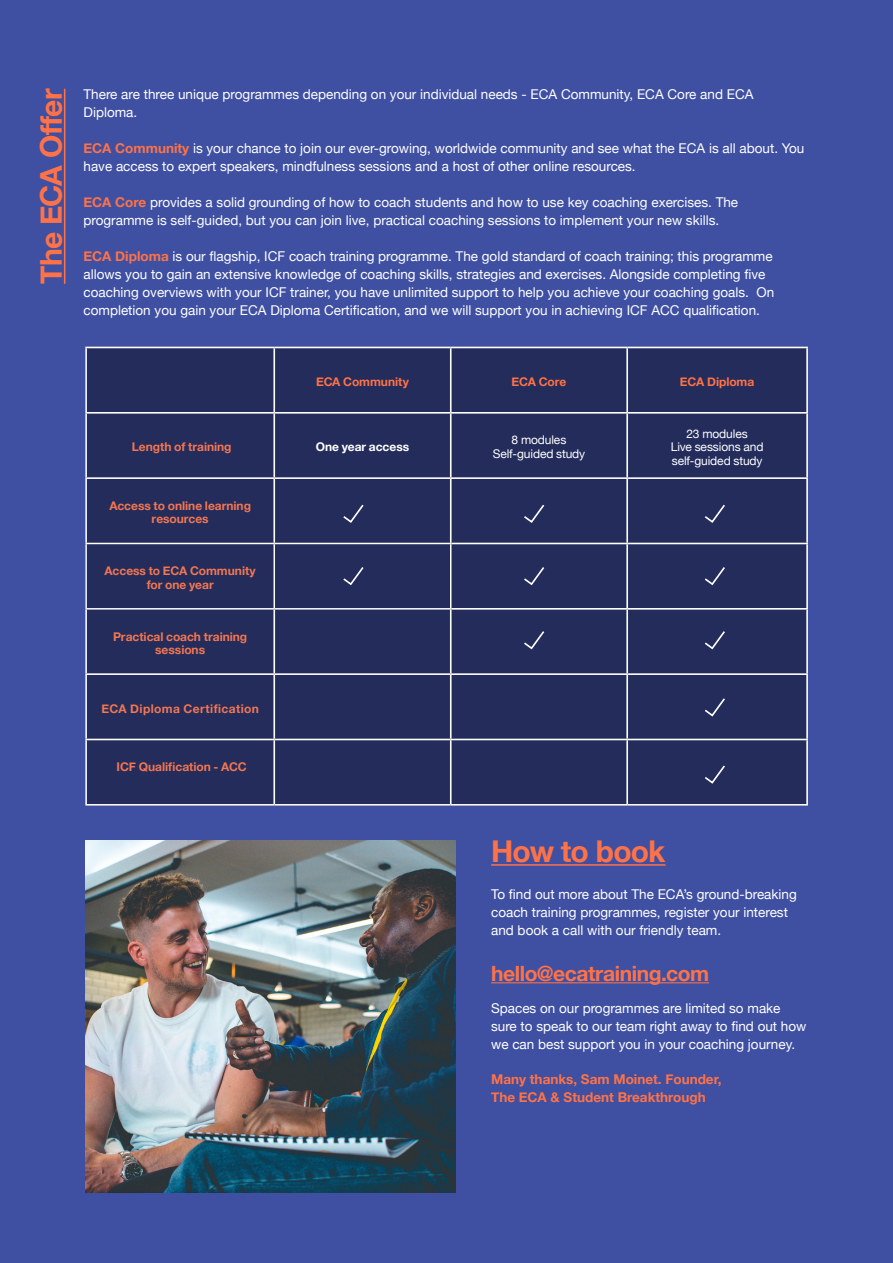
<style>
.page{position:relative;width:893px;height:1263px;background:#3f50a2}
.page>*{position:absolute;margin:0;border:0;box-sizing:border-box;transform-origin:0 0}
.Paragraph-Small{font:700 30px "Helvetica Neue";letter-spacing:-.025em;color:#ff7247}
.Paragraph-Small-2{font:700 21px "Helvetica Neue";letter-spacing:-.02em;color:#ff7247}
.Paragraph-Small-3{font:13.5px/18px "Helvetica Neue";color:#fff}
.t1{font:700 13.5px "Helvetica Neue";color:#ff7247}
.Paragraph-Small-4{font:700 12px/13.5px "Helvetica Neue";color:#f37652;text-align:center}
.Paragraph-Small-5{font:12px "Helvetica Neue";letter-spacing:-.01em;color:#fff}
.Paragraph-Small-6{font:700 12px "Helvetica Neue";letter-spacing:-.005em;color:#ff7247}
.Paragraph-Small-7{font:700 12px "Helvetica Neue";letter-spacing:.035em;color:#f37652}
.Paragraph-Small-8{font:700 12px "Helvetica Neue";color:#fff}
.s1{font-weight:700;color:#ff7247}
</style>
<div class="page">
<img style="left:85px;top:840px;width:370px;height:353px">
<hr style="left:491px;top:864px;width:174px;height:2px;background:#ff7247">
<hr style="left:491px;top:982px;width:218px;height:1px;background:#ff7247">
<hr style="left:64px;top:89px;width:1px;height:195px;background:#ff7247">
<div style="left:86px;top:347px;width:722px;height:459px;background:#232c5b"></div>
<hr style="left:85px;top:347px;width:189px;height:1px;background:#fff">
<hr style="left:85px;top:348px;width:2px;height:64px;background:#fff">
<hr style="left:274px;top:347px;width:177px;height:1px;background:#fff">
<hr style="left:273px;top:348px;width:2px;height:64px;background:#fff">
<hr style="left:627px;top:347px;width:181px;height:1px;background:#fff">
<hr style="left:806px;top:348px;width:2px;height:64px;background:#fff">
<hr style="left:85px;top:412px;width:189px;height:2px;background:#fff">
<hr style="left:85px;top:414px;width:2px;height:63px;background:#fff">
<hr style="left:274px;top:412px;width:177px;height:2px;background:#fff">
<hr style="left:273px;top:414px;width:2px;height:63px;background:#fff">
<hr style="left:451px;top:412px;width:176px;height:2px;background:#fff">
<hr style="left:627px;top:412px;width:181px;height:2px;background:#fff">
<hr style="left:806px;top:414px;width:2px;height:63px;background:#fff">
<hr style="left:85px;top:477px;width:189px;height:2px;background:#fff">
<hr style="left:85px;top:479px;width:2px;height:64px;background:#fff">
<hr style="left:274px;top:477px;width:177px;height:2px;background:#fff">
<hr style="left:273px;top:479px;width:2px;height:64px;background:#fff">
<hr style="left:451px;top:477px;width:176px;height:2px;background:#fff">
<hr style="left:627px;top:477px;width:181px;height:2px;background:#fff">
<hr style="left:806px;top:479px;width:2px;height:64px;background:#fff">
<hr style="left:627px;top:608px;width:181px;height:2px;background:#fff">
<hr style="left:85px;top:673px;width:189px;height:2px;background:#fff">
<hr style="left:274px;top:673px;width:177px;height:2px;background:#fff">
<hr style="left:451px;top:673px;width:176px;height:2px;background:#fff">
<hr style="left:627px;top:673px;width:181px;height:2px;background:#fff">
<hr style="left:85px;top:739px;width:189px;height:1px;background:#fff">
<hr style="left:274px;top:739px;width:177px;height:1px;background:#fff">
<hr style="left:451px;top:739px;width:176px;height:1px;background:#fff">
<hr style="left:627px;top:739px;width:181px;height:1px;background:#fff">
<hr style="left:85px;top:804px;width:189px;height:2px;background:#fff">
<hr style="left:274px;top:804px;width:177px;height:2px;background:#fff">
<hr style="left:451px;top:804px;width:176px;height:2px;background:#fff">
<hr style="left:627px;top:804px;width:181px;height:2px;background:#fff">
<hr style="left:627px;top:543px;width:181px;height:1px;background:#fff">
<hr style="left:806px;top:544px;width:2px;height:64px;background:#fff">
<hr style="left:85px;top:609px;width:2px;height:64px;background:#fff">
<hr style="left:273px;top:609px;width:2px;height:64px;background:#fff">
<hr style="left:806px;top:610px;width:2px;height:63px;background:#fff">
<hr style="left:85px;top:675px;width:2px;height:64px;background:#fff">
<hr style="left:273px;top:675px;width:2px;height:64px;background:#fff">
<hr style="left:806px;top:675px;width:2px;height:64px;background:#fff">
<hr style="left:85px;top:740px;width:2px;height:64px;background:#fff">
<hr style="left:273px;top:740px;width:2px;height:64px;background:#fff">
<hr style="left:806px;top:740px;width:2px;height:64px;background:#fff">
<hr style="left:451px;top:543px;width:176px;height:1px;background:#fff">
<hr style="left:451px;top:608px;width:176px;height:2px;background:#fff">
<hr style="left:451px;top:347px;width:176px;height:1px;background:#fff">
<hr style="left:450px;top:348px;width:2px;height:64px;background:#fff">
<hr style="left:626px;top:348px;width:2px;height:64px;background:#fff">
<hr style="left:450px;top:414px;width:2px;height:63px;background:#fff">
<hr style="left:626px;top:414px;width:2px;height:63px;background:#fff">
<hr style="left:450px;top:479px;width:2px;height:64px;background:#fff">
<hr style="left:626px;top:479px;width:2px;height:64px;background:#fff">
<hr style="left:626px;top:544px;width:2px;height:64px;background:#fff">
<hr style="left:450px;top:609px;width:2px;height:64px;background:#fff">
<hr style="left:626px;top:610px;width:2px;height:63px;background:#fff">
<hr style="left:450px;top:675px;width:2px;height:64px;background:#fff">
<hr style="left:626px;top:675px;width:2px;height:64px;background:#fff">
<hr style="left:450px;top:740px;width:2px;height:64px;background:#fff">
<hr style="left:626px;top:740px;width:2px;height:64px;background:#fff">
<hr style="left:85px;top:543px;width:189px;height:1px;background:#fff">
<hr style="left:85px;top:544px;width:2px;height:64px;background:#fff">
<hr style="left:274px;top:543px;width:177px;height:1px;background:#fff">
<hr style="left:274px;top:544px;width:1px;height:64px;background:#fff">
<hr style="left:450px;top:544px;width:1px;height:64px;background:#fff">
<hr style="left:85px;top:608px;width:189px;height:1px;background:#fff">
<hr style="left:274px;top:608px;width:177px;height:1px;background:#fff">
<svg style="left:343px;top:504px;width:21px;height:19px"></svg>
<svg style="left:524px;top:505px;width:21px;height:18px"></svg>
<svg style="left:705px;top:504px;width:20px;height:19px"></svg>
<svg style="left:343px;top:567px;width:21px;height:18px"></svg>
<svg style="left:524px;top:567px;width:21px;height:19px"></svg>
<svg style="left:705px;top:567px;width:20px;height:19px"></svg>
<svg style="left:524px;top:631px;width:21px;height:19px"></svg>
<svg style="left:705px;top:631px;width:20px;height:19px"></svg>
<svg style="left:705px;top:698px;width:20px;height:19px"></svg>
<svg style="left:705px;top:765px;width:20px;height:19px"></svg>
<p class="Paragraph-Small" style="left:27px;top:284px;width:197px;rotate:-90deg">The ECA Offer</p>
<p class="Paragraph-Small-3" style="left:84px;top:86px;width:671px">There are three unique programmes depending on your individual needs - ECA Community, ECA Core and ECA<br>Diploma.</p>
<p class="Paragraph-Small-3" style="left:84px;top:140px;width:722px"><span class="s1">ECA Community</span> is your chance to join our ever-growing, worldwide community and see what the ECA is all about. You have access to expert speakers, mindfulness sessions and a host of other online resources.</p>
<p class="Paragraph-Small-3" style="left:84px;top:194px;width:656px"><span class="s1">ECA Core</span> provides a solid grounding of how to coach students and how to use key coaching exercises. The programme is self-guided, but you can join live, practical coaching sessions to implement your new skills.</p>
<p class="Paragraph-Small-3" style="left:84px;top:248px;width:692px"><span class="s1">ECA Diploma</span> is our flagship, ICF coach training programme. The gold standard of coach training; this programme allows you to gain an extensive knowledge of coaching skills, strategies and exercises. Alongside completing five coaching overviews with your ICF trainer, you have unlimited support to help you achieve your coaching goals. On completion you gain your ECA Diploma Certification, and we will support you in achieving ICF ACC qualification.</p>
<p class="Paragraph-Small-6" style="left:316px;top:372px;width:94px">ECA Community</p>
<p class="Paragraph-Small-6" style="left:512px;top:372px;width:56px">ECA Core</p>
<p class="Paragraph-Small-6" style="left:680px;top:372px;width:76px">ECA Diploma</p>
<p class="Paragraph-Small-4" style="left:132px;top:441px;width:101px">Length of training</p>
<p class="Paragraph-Small-8" style="left:316px;top:438px;width:95px">One year access</p>
<p class="Paragraph-Small-4" style="left:109px;top:499px;width:143px">Access to online learning resources</p>
<p class="Paragraph-Small-4" style="left:105px;top:564px;width:153px">Access to ECA Community</p>
<p class="Paragraph-Small-4" style="left:147px;top:578px;width:68px">for one year</p>
<p class="Paragraph-Small-4" style="left:113px;top:630px;width:136px">Practical coach training sessions</p>
<p class="Paragraph-Small-7" style="left:101px;top:699px;width:159px">ECA Diploma Certification</p>
<p class="Paragraph-Small-4" style="left:117px;top:760px;width:132px">ICF Qualification - ACC</p>
<p class="Paragraph-Small-5" style="left:512px;top:431px;width:56px">8 modules</p>
<p class="Paragraph-Small-5" style="left:493px;top:445px;width:94px">Self-guided study</p>
<p class="Paragraph-Small-5" style="left:687px;top:425px;width:63px">23 modules</p>
<p class="Paragraph-Small-5" style="left:671px;top:438px;width:94px">Live sessions and</p>
<p class="Paragraph-Small-5" style="left:672px;top:452px;width:92px">self-guided study</p>
<p class="Paragraph-Small" style="left:491px;top:828px;width:176px">How to book</p>
<p class="Paragraph-Small-3" style="left:491px;top:886px;width:307px">To find out more about The ECA’s ground-breaking coach training programmes, register your interest and book a call with our friendly team.</p>
<p class="Paragraph-Small-2" style="left:491px;top:957px;width:219px">hello@ecatraining.com</p>
<p class="Paragraph-Small-3" style="left:491px;top:1000px;width:317px">Spaces on our programmes are limited so make sure to speak to our team right away to find out how we can best support you in your coaching journey.</p>
<p class="t1" style="left:491px;top:1069px;width:232px">Many thanks, Sam Moinet. Founder,</p>
<p class="t1" style="left:491px;top:1087px;width:216px">The ECA &amp; Student Breakthrough</p>
</div>
